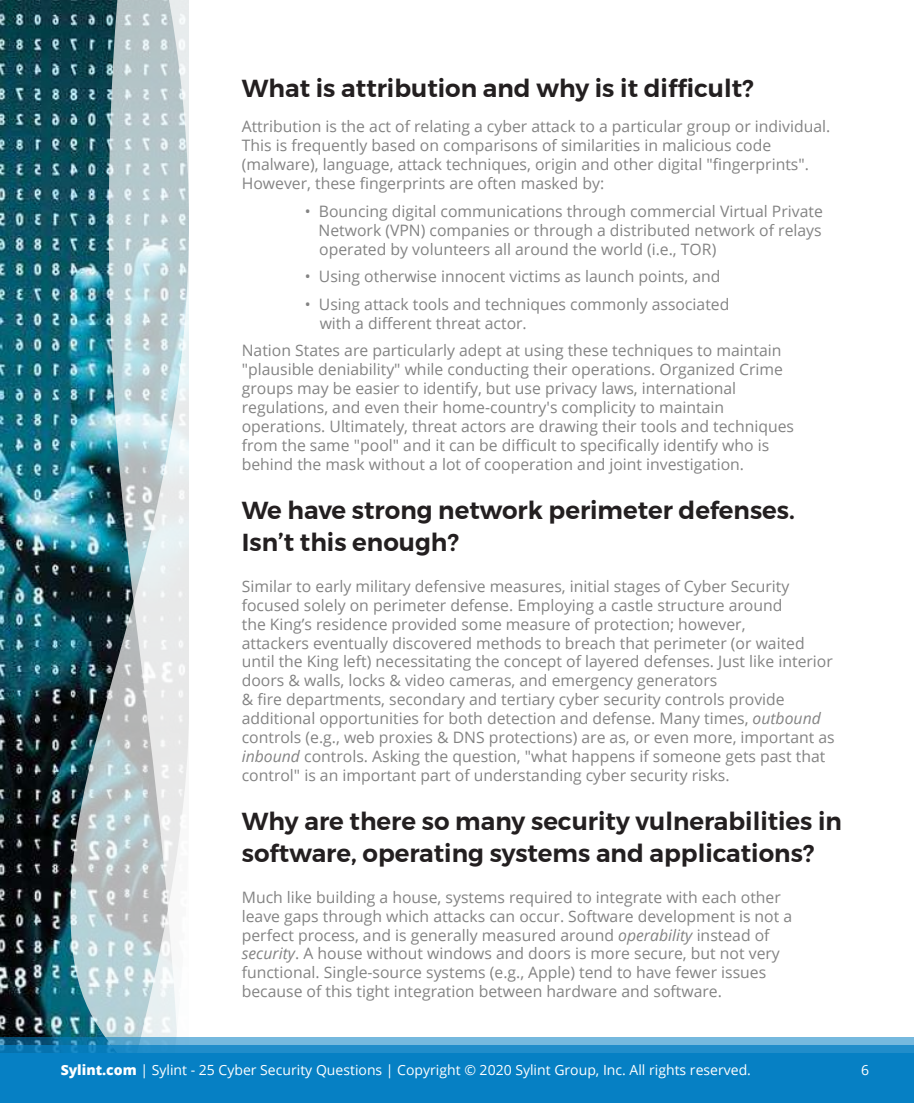
<style>
.page{position:relative;width:914px;height:1103px;background:#fff}
.page>*{position:absolute;margin:0;border:0;box-sizing:border-box;transform-origin:0 0}
.t1{font:600 24.5px/31.5px "Montserrat";color:#231f20}
.t2{font:15.75px/18.9px "Open Sans";color:#838383}
.t3{font:14px "Open Sans";color:#fff}
.s1{font-style:italic}
.s2{font-weight:800}
</style>
<div class="page">
<img style="left:0;top:0;width:77px;height:1037px">
<svg style="left:77px;top:0;width:112px;height:1037px;background:#9db6bb"></svg>
<svg style="left:0;top:1037px;width:914px;height:65px;background:#1587c6"></svg>
<h1 class="t1" style="left:242px;top:72px;width:513px">What is attribution and why is it difficult?</h1>
<p class="t2" style="left:242px;top:117px;width:590px">Attribution is the act of relating a cyber attack to a particular group or individual.<br>This is frequently based on comparisons of similarities in malicious code (malware), language, attack techniques, origin and other digital "fingerprints".<br>However, these fingerprints are often masked by:</p>
<p class="t2" style="left:318px;top:201px;width:506px;text-align:justify;text-indent:-14px">• Bouncing digital communications through commercial Virtual Private Network (VPN) companies or through a distributed network of relays operated by volunteers all around the world (i.e., TOR)</p>
<p class="t2" style="left:305px;top:267px;width:417px">• Using otherwise innocent victims as launch points, and</p>
<p class="t2" style="left:320px;top:294px;width:411px;text-indent:-15px">• Using attack tools and techniques commonly associated with a different threat actor.</p>
<p class="t2" style="left:242px;top:341px;width:554px">Nation States are particularly adept at using these techniques to maintain "plausible deniability" while conducting their operations. Organized Crime groups may be easier to identify, but use privacy laws, international regulations, and even their home-country's complicity to maintain operations. Ultimately, threat actors are drawing their tools and techniques from the same "pool" and it can be difficult to specifically identify who is behind the mask without a lot of cooperation and joint investigation.</p>
<h1 class="t1" style="left:242px;top:495px;width:554px">We have strong network perimeter defenses.<br>Isn’t this enough?</h1>
<p class="t2" style="left:242px;top:576px;width:594px">Similar to early military defensive measures, initial stages of Cyber Security focused solely on perimeter defense. Employing a castle structure around<br>the King’s residence provided some measure of protection; however,<br>attackers eventually discovered methods to breach that perimeter (or waited until the King left) necessitating the concept of layered defenses. Just like interior doors &amp; walls, locks &amp; video cameras, and emergency generators<br>&amp; fire departments, secondary and tertiary cyber security controls provide additional opportunities for both detection and defense. Many times, <span class="s1">outbound </span>controls (e.g., web proxies &amp; DNS protections) are as, or even more, important as <span class="s1">inbound</span> controls. Asking the question, "what happens if someone gets past that control" is an important part of understanding cyber security risks.</p>
<h1 class="t1" style="left:242px;top:805px;width:601px">Why are there so many security vulnerabilities in software, operating systems and applications?</h1>
<p class="t2" style="left:242px;top:887px;width:552px">Much like building a house, systems required to integrate with each other leave gaps through which attacks can occur. Software development is not a perfect process, and is generally measured around <span class="s1">operability</span> instead of <span class="s1">security</span>. A house without windows and doors is more secure, but not very functional. Single-source systems (e.g., Apple) tend to have fewer issues because of this tight integration between hardware and software.</p>
<p class="t3" style="left:61px;top:1059px;width:691px"><span class="s2">Sylint.com</span> | Sylint - 25 Cyber Security Questions | Copyright © 2020 Sylint Group, Inc. All rights reserved.</p>
<p class="t3" style="left:861px;top:1059px;width:10px">6</p>
</div>
